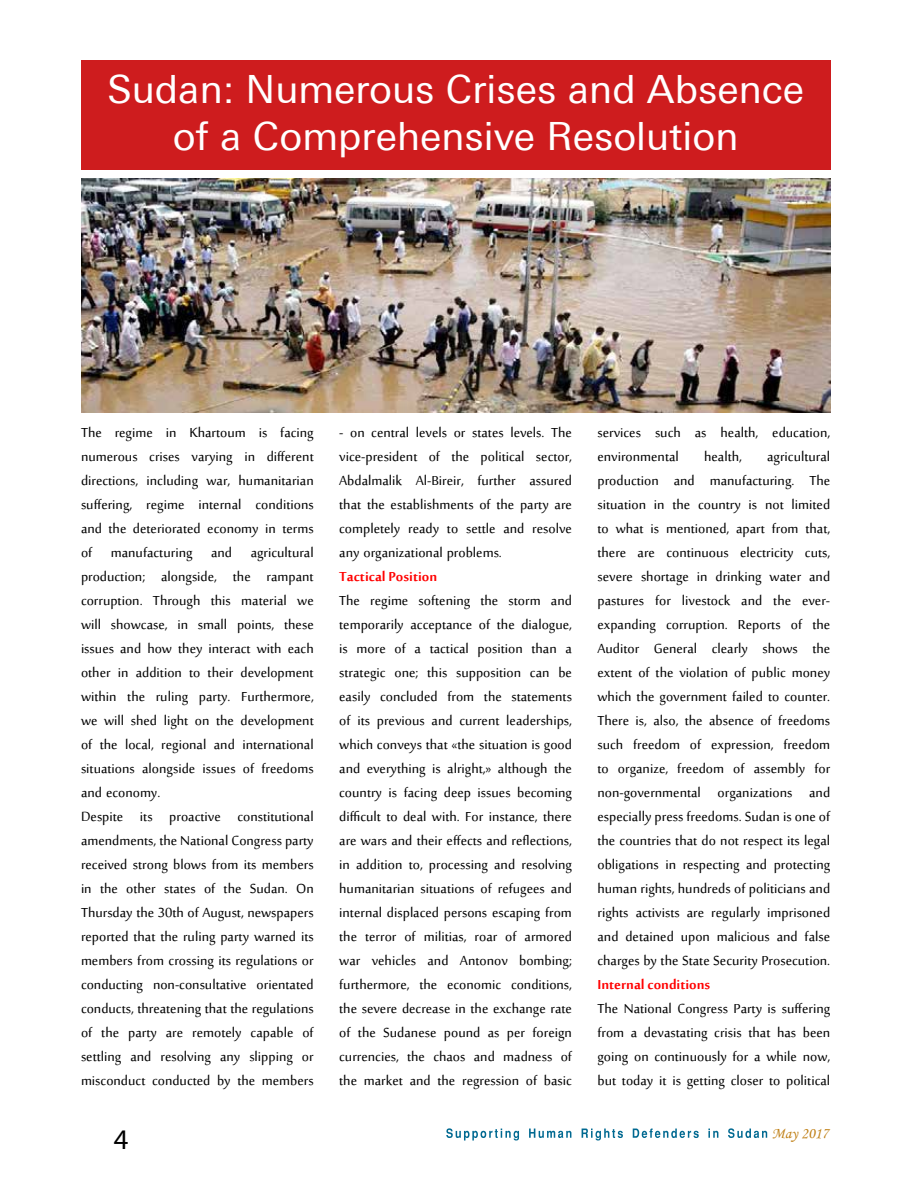
<style>
.page{position:relative;width:918px;height:1188px;background:#fff}
.page>*{position:absolute;margin:0;border:0;box-sizing:border-box;transform-origin:0 0}
.t1{font:39px/46.8px "Univers Next Arabic";color:#fff;text-align:center}
.t2{font:28.5px "Myriad Pro";color:#000}
.t3{font:18px/24px "Sakkal Majalla";color:#000;text-align:justify}
.t4{font:700 18px "Sakkal Majalla";color:#f00}
.t5{font:15.6px "Monotype Corsiva";color:#c08016}
</style>
<div class="page">
<svg style="left:446px;top:1128px;width:321px;height:13px"></svg>
<div style="left:81px;top:61px;width:749px;height:109px;background:#ce1c1e"></div>
<img style="left:81px;top:179px;width:749px;height:234px">
<h1 class="t1" style="left:107px;top:66px;width:698px">Sudan: Numerous Crises and Absence of a Comprehensive Resolution</h1>
<p class="t3" style="left:81px;top:422px;width:234px;text-align:left">The regime in Khartoum is facing numerous crises varying in different directions, including war, humanitarian suffering, regime internal conditions and the deteriorated economy in terms of manufacturing and agricultural production; alongside, the rampant corruption. Through this material we will showcase, in small points, these issues and how they interact with each other in addition to their development within the ruling party. Furthermore, we will shed light on the development of the local, regional and international situations alongside issues of freedoms and economy.<br>Despite its proactive constitutional amendments, the National Congress party received strong blows from its members in the other states of the Sudan. On Thursday the 30th of August, newspapers reported that the ruling party warned its members from crossing its regulations or conducting non-consultative orientated conducts, threatening that the regulations of the party are remotely capable of settling and resolving any slipping or misconduct conducted by the members</p>
<p class="t3" style="left:339px;top:422px;width:234px">- on central levels or states levels. The vice-president of the political sector, Abdalmalik Al-Bireir, further assured that the establishments of the party are completely ready to settle and resolve any organizational problems.</p>
<p class="t4" style="left:339px;top:567px;width:99px">Tactical Position</p>
<p class="t3" style="left:339px;top:590px;width:234px">The regime softening the storm and temporarily acceptance of the dialogue, is more of a tactical position than a strategic one; this supposition can be easily concluded from the statements of its previous and current leaderships, which conveys that «the situation is good and everything is alright,» although the country is facing deep issues becoming difficult to deal with. For instance, there are wars and their effects and reflections, in addition to, processing and resolving humanitarian situations of refugees and internal displaced persons escaping from the terror of militias, roar of armored war vehicles and Antonov bombing; furthermore, the economic conditions, the severe decrease in the exchange rate of the Sudanese pound as per foreign currencies, the chaos and madness of the market and the regression of basic</p>
<p class="t3" style="left:597px;top:422px;width:234px">services such as health, education, environmental</p>
<p class="t3" style="left:597px;top:446px;width:234px;text-indent:170px">agricultural production and manufacturing. The situation in the country is not limited to what is mentioned, apart from that, there are continuous electricity cuts, severe shortage in drinking water and pastures for livestock and the ever&shy;expanding corruption. Reports of the Auditor General clearly shows the extent of the violation of public money which the government failed to counter.<br>There is, also, the absence of freedoms such freedom of expression, freedom to organize, freedom of assembly for non-governmental organizations and especially press freedoms. Sudan is one of the countries that do not respect its legal obligations in respecting and protecting human rights, hundreds of politicians and rights activists are regularly imprisoned and detained upon malicious and false charges by the State Security Prosecution.</p>
<p class="t4" style="left:597px;top:975px;width:114px">Internal conditions</p>
<p class="t3" style="left:597px;top:998px;width:234px">The National Congress Party is suffering from a devastating crisis that has been going on continuously for a while now, but today it is getting closer to political</p>
<p class="t3" style="left:704px;top:446px;width:39px">health,</p>
<h2 class="t2" style="left:114px;top:1122px;width:16px">4</h2>
<p class="t5" style="left:772px;top:1124px;width:58px">May 2017</p>
</div>
